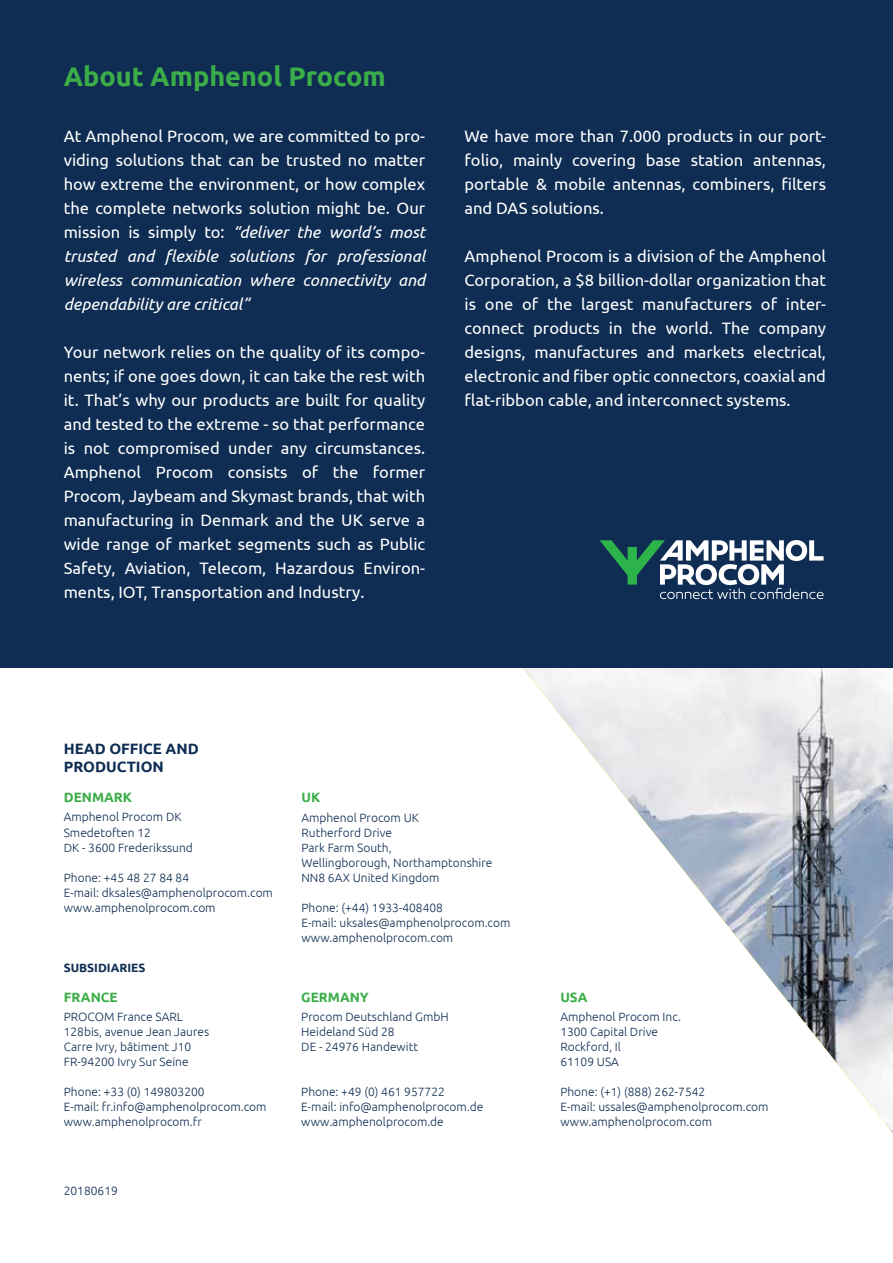
<style>
.page{position:relative;width:893px;height:1263px;background:#fff}
.page>*{position:absolute;margin:0;border:0;box-sizing:border-box;transform-origin:0 0}
.t1{font:700 27px "Ubuntu";color:#3cae49}
.t2{font:16.5px/24px "Ubuntu";color:#fff;text-align:justify}
.t3{font:700 15px/18px "Ubuntu";color:#0f2d52}
.t4{font:700 13.5px "Ubuntu";color:#3cae49}
.t5{font:300 12px/15px "Ubuntu";color:#0f2d52}
.t6{font:700 12px "Ubuntu";color:#0f2d52}
.s1{font-style:italic}
</style>
<div class="page">
<img style="left:522px;top:668px;width:371px;height:465px">
<div style="left:0;top:0;width:893px;height:668px;background:#0f2d52"></div>
<svg style="left:600px;top:540px;width:224px;height:59px"></svg>
<h1 class="t1" style="left:64px;top:60px;width:323px">About Amphenol Procom</h1>
<p class="t2" style="left:64px;top:124px;width:363px">At Amphenol Procom, we are committed to pro&shy;viding solutions that can be trusted no matter how extreme the environment, or how complex the complete networks solution might be. Our mission is simply to: <span class="s1">“deliver the world’s most trusted and flexible solutions for professional wireless communication where connectivity and dependability are critical”</span></p>
<p class="t2" style="left:64px;top:340px;width:363px">Your network relies on the quality of its compo&shy;nents; if one goes down, it can take the rest with it. That’s why our products are built for quality and tested to the extreme - so that performance is not compromised under any circumstances.<br>Amphenol Procom consists of the former Procom, Jaybeam and Skymast brands, that with manufacturing in Denmark and the UK serve a wide range of market segments such as Public Safety, Aviation, Telecom, Hazardous Environ&shy;ments, IOT, Transportation and Industry.</p>
<p class="t2" style="left:465px;top:124px;width:363px">We have more than 7.000 products in our port&shy;folio, mainly covering base station antennas, portable &amp; mobile antennas, combiners, filters and DAS solutions.</p>
<p class="t2" style="left:465px;top:244px;width:363px">Amphenol Procom is a division of the Amphenol Corporation, a $8 billion-dollar organization that is one of the largest manufacturers of inter&shy;connect products in the world. The company designs, manufactures and markets electrical, electronic and fiber optic connectors, coaxial and flat-ribbon cable, and interconnect systems.</p>
<p class="t3" style="left:64px;top:740px;width:137px">HEAD OFFICE AND<br>PRODUCTION</p>
<p class="t4" style="left:64px;top:789px;width:70px">DENMARK</p>
<p class="t5" style="left:64px;top:809px;width:131px">Amphenol Procom DK<br>Smedetoften 12<br>DK - 3600 Frederikssund</p>
<p class="t5" style="left:64px;top:869px;width:211px">Phone: +45 48 27 84 84<br>E-mail: dksales@amphenolprocom.com www.amphenolprocom.com</p>
<p class="t6" style="left:64px;top:960px;width:83px">SUBSIDIARIES</p>
<p class="t4" style="left:64px;top:988px;width:56px">FRANCE</p>
<p class="t5" style="left:64px;top:1009px;width:147px">PROCOM France SARL<br>128bis, avenue Jean Jaures<br>Carre Ivry, bâtiment J10<br>FR-94200 Ivry Sur Seine</p>
<p class="t5" style="left:64px;top:1084px;width:204px">Phone: +33 (0) 149803200<br>E-mail: fr.info@amphenolprocom.com www.amphenolprocom.fr</p>
<p class="t5" style="left:64px;top:1183px;width:56px">20180619</p>
<p class="t4" style="left:301px;top:789px;width:20px">UK</p>
<p class="t5" style="left:301px;top:810px;width:193px">Amphenol Procom UK<br>Rutherford Drive<br>Park Farm South,<br>Wellingborough, Northamptonshire<br>NN8 6AX United Kingdom</p>
<p class="t5" style="left:301px;top:900px;width:211px">Phone: (+44) 1933-408408<br>E-mail: uksales@amphenolprocom.com www.amphenolprocom.com</p>
<p class="t4" style="left:301px;top:989px;width:69px">GERMANY</p>
<p class="t5" style="left:301px;top:1009px;width:149px">Procom Deutschland GmbH<br>Heideland Süd 28<br>DE - 24976 Handewitt</p>
<p class="t5" style="left:301px;top:1084px;width:184px">Phone: +49 (0) 461 957722<br>E-mail: info@amphenolprocom.de www.amphenolprocom.de</p>
<p class="t4" style="left:560px;top:989px;width:29px">USA</p>
<p class="t5" style="left:560px;top:1009px;width:122px">Amphenol Procom Inc.<br>1300 Capital Drive<br>Rockford, Il<br>61109 USA</p>
<p class="t5" style="left:560px;top:1084px;width:210px">Phone: (+1) (888) 262-7542<br>E-mail: ussales@amphenolprocom.com www.amphenolprocom.com</p>
</div>
